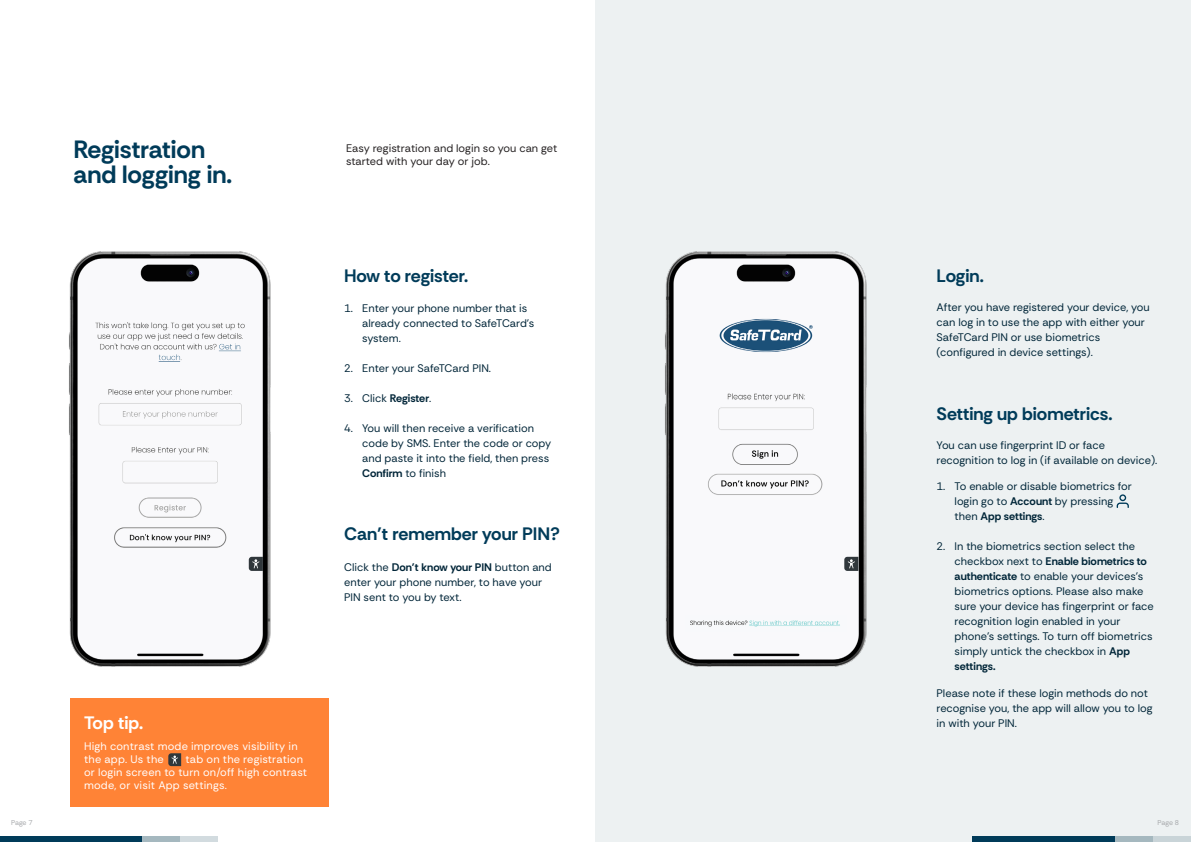
<style>
.page{position:relative;width:1191px;height:842px;background:#fff}
.page>*{position:absolute;margin:0;border:0;box-sizing:border-box;transform-origin:0 0}
.t1{font:700 25px "Rethink Sans";color:#003b59}
.t2{font:700 18px "Rethink Sans";color:#003b59}
.t3{font:700 18px "Rethink Sans";color:#fff}
.t4{font:11px/15px "Rethink Sans";color:#002538}
.t5{font:11px/13.2px "Rethink Sans";letter-spacing:.015em;color:#fff}
.t6{font:11px "Rethink Sans";color:#231f20}
.t7{font:7px "Rethink Sans";letter-spacing:-.01em;color:#a6a8ab}
.s1{font-weight:700}
</style>
<div class="page">
<div style="left:595px;top:0;width:595px;height:842px;background:#edf1f2"></div>
<img style="left:665px;top:251px;width:202px;height:416px">
<img style="left:69px;top:251px;width:202px;height:416px">
<img style="left:685px;top:615px;width:161px;height:16px">
<svg style="left:1116px;top:494px;width:12px;height:14px"></svg>
<div style="left:70px;top:698px;width:258px;height:109px;background:#ff8336"></div>
<svg style="left:168px;top:753px;width:13px;height:13px"></svg>
<div style="left:180px;top:837px;width:38px;height:5px;background:#d2dbdf"></div>
<div style="left:142px;top:837px;width:38px;height:5px;background:#a5b8bf"></div>
<div style="left:0;top:837px;width:142px;height:5px;background:#003b59"></div>
<div style="left:1153px;top:837px;width:37px;height:5px;background:#c9d4d8"></div>
<div style="left:1115px;top:837px;width:38px;height:5px;background:#a5b8bf"></div>
<div style="left:972px;top:837px;width:143px;height:5px;background:#003b59"></div>
<svg style="left:844px;top:557px;width:14px;height:14px"></svg>
<svg style="left:249px;top:557px;width:14px;height:14px"></svg>
<h1 class="t1" style="left:74px;top:134px;width:133px">Registration</h1>
<h1 class="t1" style="left:74px;top:159px;width:160px">and logging in.</h1>
<p class="t6" style="left:346px;top:141px;width:213px">Easy registration and login so you can get</p>
<p class="t6" style="left:346px;top:155px;width:145px">started with your day or job.</p>
<h2 class="t2" style="left:344px;top:265px;width:126px">How to register.</h2>
<p class="t4" style="left:362px;top:300px;width:174px;text-indent:-18px">1. Enter your phone number that is already connected to SafeTCard’s system.</p>
<p class="t4" style="left:344px;top:360px;width:148px">2. Enter your SafeTCard PIN.</p>
<p class="t4" style="left:344px;top:390px;width:89px">3. Click <span class="s1">Register</span>.</p>
<p class="t4" style="left:362px;top:420px;width:190px;text-indent:-18px">4. You will then receive a verification code by SMS. Enter the code or copy and paste it into the field, then press<br><span class="s1">Confirm</span> to finish</p>
<h2 class="t2" style="left:344px;top:523px;width:217px">Can’t remember your PIN?</h2>
<p class="t4" style="left:344px;top:560px;width:209px">Click the <span class="s1">Don’t know your PIN</span> button and enter your phone number, to have your<br>PIN sent to you by text.</p>
<h2 class="t3" style="left:84px;top:711px;width:61px">Top tip.</h2>
<p class="t5" style="left:84px;top:739px;width:215px">High contrast mode improves visibility in the app. Us the</p>
<p class="t5" style="left:84px;top:752px;width:224px;text-indent:101px">tab on the registration or login screen to turn on/off high contrast mode, or visit App settings.</p>
<h2 class="t2" style="left:936px;top:265px;width:49px">Login.</h2>
<p class="t4" style="left:936px;top:300px;width:215px">After you have registered your device, you can log in to use the app with either your SafeTCard PIN or use biometrics (configured in device settings).</p>
<h2 class="t2" style="left:936px;top:402px;width:177px">Setting up biometrics.</h2>
<p class="t4" style="left:936px;top:438px;width:222px">You can use fingerprint ID or face recognition to log in (if available on device).</p>
<p class="t4" style="left:954px;top:479px;width:179px;text-indent:-18px">1. To enable or disable biometrics for login go to <span class="s1">Account</span> by pressing then <span class="s1">App settings</span>.</p>
<p class="t4" style="left:954px;top:539px;width:201px;text-indent:-18px">2. In the biometrics section select the checkbox next to <span class="s1">Enable biometrics to authenticate</span> to enable your devices’s biometrics options. Please also make sure your device has fingerprint or face recognition login enabled in your phone’s settings. To turn off biometrics simply untick the checkbox in <span class="s1">App settings.</span></p>
<p class="t4" style="left:936px;top:685px;width:217px">Please note if these login methods do not recognise you, the app will allow you to log in with your PIN.</p>
<p class="t7" style="left:11px;top:818px;width:23px">Page 7</p>
<p class="t7" style="left:1157px;top:818px;width:23px">Page 8</p>
</div>
